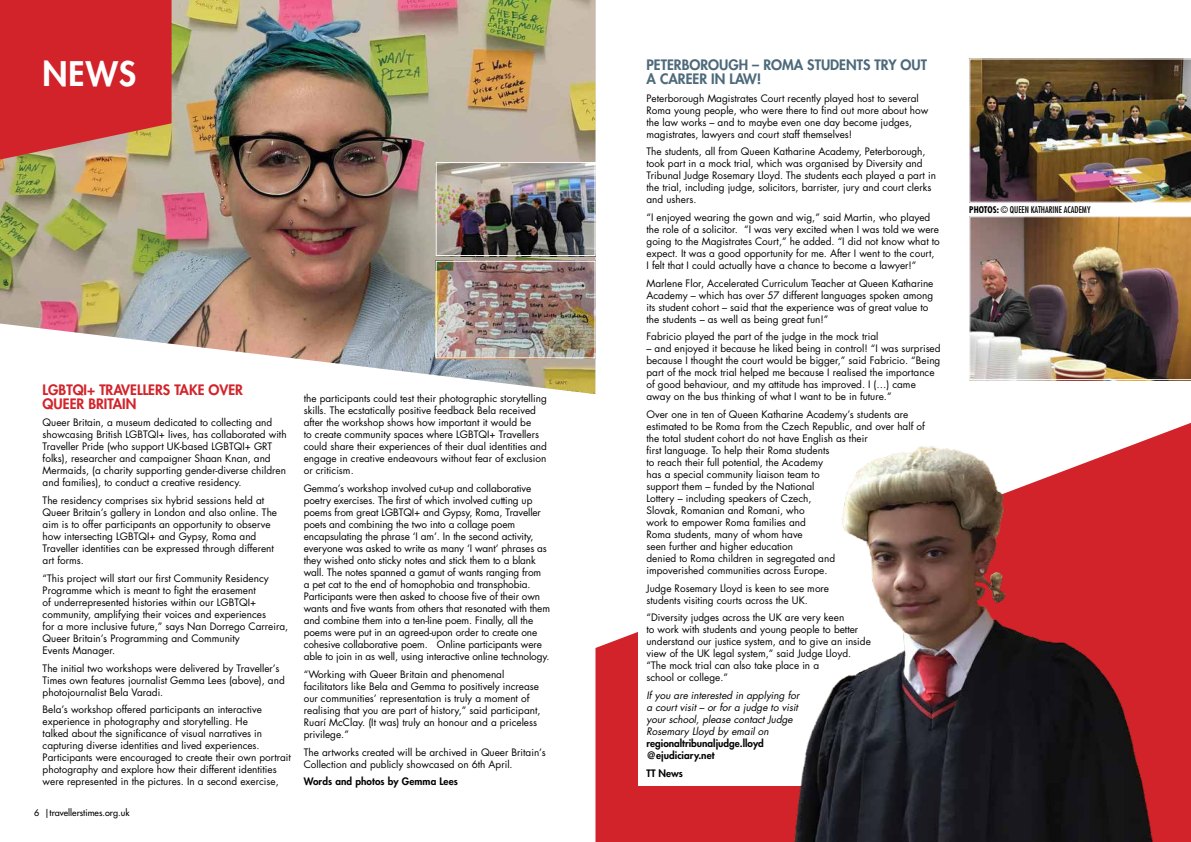
<style>
.page{position:relative;width:1191px;height:842px;background:#fff}
.page>*{position:absolute;margin:0;border:0;box-sizing:border-box;transform-origin:0 0}
.t1{font:800 33px "Futura Std";color:#fff}
.t2{font:800 14px/14px "Futura Std";color:#4d697a}
.t3{font:800 14px/14px "Futura Std";color:#d2232a}
.t4{font:10px/12px "Futura Std";color:#000}
.t5{font:italic 10px/12px "Futura Std";color:#000}
.t6{font:800 10px/12px "Futura Std";color:#000}
.t7{font:condensed 9px "Futura Std";color:#000}
.t8{font:500 9px "Futura Std";color:#000}
.s1{font-weight:700}
</style>
<div class="page">
<img style="left:0;top:0;width:595px;height:323px">
<svg style="left:0;top:323px;width:1191px;height:100px"></svg>
<img style="left:969px;top:58px;width:222px;height:145px">
<svg style="left:595px;top:423px;width:596px;height:419px;fill:#d2232a"></svg>
<img style="left:969px;top:216px;width:222px;height:164px">
<div style="left:638px;top:50px;width:313px;height:735px;background:#fff"></div>
<img style="left:779px;top:421px;width:390px;height:421px">
<img style="left:437px;top:164px;width:156px;height:90px">
<div style="left:435px;top:162px;width:160px;height:94px;border:1px solid #fff"></div>
<img style="left:437px;top:263px;width:156px;height:93px">
<div style="left:435px;top:261px;width:160px;height:97px;border:1px solid #fff"></div>
<svg style="left:0;top:0;width:171px;height:160px;background:#cf3333"></svg>
<h1 class="t1" style="left:43px;top:53px;width:95px">NEWS</h1>
<h2 class="t3" style="left:43px;top:383px;width:202px">LGBTQI+ TRAVELLERS TAKE OVER<br>QUEER BRITAIN</h2>
<p class="t4" style="left:43px;top:417px;width:245px">Queer Britain, a museum dedicated to collecting and showcasing British LGBTQI+ lives, has collaborated with Traveller Pride (who support UK-based LGBTQI+ GRT folks), researcher and campaigner Shaan Knan, and Mermaids, (a charity supporting gender-diverse children and families), to conduct a creative residency.</p>
<p class="t4" style="left:43px;top:495px;width:236px">The residency comprises six hybrid sessions held at Queer Britain’s gallery in London and also online. The aim is to offer participants an opportunity to observe how intersecting LGBTQI+ and Gypsy, Roma and Traveller identities can be expressed through different art forms.</p>
<p class="t4" style="left:43px;top:572px;width:247px">“This project will start our first Community Residency Programme which is meant to fight the erasement<br>of underrepresented histories within our LGBTQI+ community, amplifying their voices and experiences<br>for a more inclusive future,” says Nan Dorrego Carreira, Queer Britain’s Programming and Community<br>Events Manager.</p>
<p class="t4" style="left:43px;top:662px;width:244px">The initial two workshops were delivered by Traveller’s<br>Times own features journalist Gemma Lees (above), and photojournalist Bela Varadi.</p>
<p class="t4" style="left:43px;top:704px;width:250px">Bela’s workshop offered participants an interactive experience in photography and storytelling. He<br>talked about the significance of visual narratives in capturing diverse identities and lived experiences.<br>Participants were encouraged to create their own portrait photography and explore how their different identities were represented in the pictures. In a second exercise,</p>
<p class="t8" style="left:34px;top:807px;width:97px">6 |travellerstimes.org.uk</p>
<p class="t4" style="left:304px;top:393px;width:245px">the participants could test their photographic storytelling skills. The ecstatically positive feedback Bela received after the workshop shows how important it would be<br>to create community spaces where LGBTQI+ Travellers could share their experiences of their dual identities and engage in creative endeavours without fear of exclusion or criticism.</p>
<p class="t4" style="left:304px;top:483px;width:248px">Gemma’s workshop involved cut-up and collaborative poetry exercises. The first of which involved cutting up poems from great LGBTQI+ and Gypsy, Roma, Traveller poets and combining the two into a collage poem encapsulating the phrase ‘I am’. In the second activity, everyone was asked to write as many ‘I want’ phrases as they wished onto sticky notes and stick them to a blank wall. The notes spanned a gamut of wants ranging from<br>a pet cat to the end of homophobia and transphobia.<br>Participants were then asked to choose five of their own wants and five wants from others that resonated with them and combine them into a ten-line poem. Finally, all the poems were put in an agreed-upon order to create one cohesive collaborative poem. Online participants were able to join in as well, using interactive online technology.</p>
<p class="t4" style="left:304px;top:668px;width:238px">“Working with Queer Britain and phenomenal facilitators like Bela and Gemma to positively increase our communities’ representation is truly a moment of realising that you are part of history,” said participant, Ruarí McClay. (It was) truly an honour and a priceless privilege.”</p>
<p class="t4" style="left:304px;top:746px;width:243px">The artworks created will be archived in Queer Britain’s<br>Collection and publicly showcased on 6th April.</p>
<p class="t6" style="left:304px;top:775px;width:156px">Words and photos by Gemma Lees</p>
<h2 class="t2" style="left:646px;top:58px;width:282px">PETERBOROUGH – ROMA STUDENTS TRY OUT<br>A CAREER IN LAW!</h2>
<p class="t4" style="left:646px;top:92px;width:283px">Peterborough Magistrates Court recently played host to several Roma young people, who were there to find out more about how the law works – and to maybe even one day become judges, magistrates, lawyers and court staff themselves!</p>
<p class="t4" style="left:646px;top:146px;width:291px">The students, all from Queen Katharine Academy, Peterborough, took part in a mock trial, which was organised by Diversity and Tribunal Judge Rosemary Lloyd. The students each played a part in the trial, including judge, solicitors, barrister, jury and court clerks and ushers.</p>
<p class="t4" style="left:646px;top:211px;width:295px">“I enjoyed wearing the gown and wig,” said Martin, who played the role of a solicitor. “I was very excited when I was told we were going to the Magistrates Court,” he added. “I did not know what to expect. It was a good opportunity for me. After I went to the court,<br>I felt that I could actually have a chance to become a lawyer!”</p>
<p class="t4" style="left:646px;top:277px;width:288px">Marlene Flor, Accelerated Curriculum Teacher at Queen Katharine Academy – which has over 57 different languages spoken among its student cohort – said that the experience was of great value to the students – as well as being great fun!”</p>
<p class="t4" style="left:646px;top:331px;width:233px">Fabricio played the part of the judge in the mock trial</p>
<p class="t4" style="left:646px;top:343px;width:295px">– and enjoyed it because he liked being in control! “I was surprised because I thought the court would be bigger,” said Fabricio. “Being part of the mock trial helped me because I realised the importance of good behaviour, and my attitude has improved. I (…) came away on the bus thinking of what I want to be in future.”</p>
<p class="t4" style="left:646px;top:408px;width:280px">Over one in ten of Queen Katharine Academy’s students are estimated to be Roma from the Czech Republic, and over half of the total student cohort do not have English as their<br>first language. To help their Roma students<br>to reach their full potential, the Academy<br>has a special community liaison team to<br>support them – funded by the National<br>Lottery – including speakers of Czech,<br>Slovak, Romanian and Romani, who<br>work to empower Roma families and<br>Roma students, many of whom have<br>seen further and higher education<br>denied to Roma children in segregated and<br>impoverished communities across Europe.</p>
<p class="t4" style="left:646px;top:582px;width:184px">Judge Rosemary Lloyd is keen to see more students visiting courts across the UK.</p>
<p class="t4" style="left:646px;top:612px;width:226px">“Diversity judges across the UK are very keen<br>to work with students and young people to better understand our justice system, and to give an inside view of the UK legal system,” said Judge Lloyd. “The mock trial can also take place in a<br>school or college.”</p>
<p class="t5" style="left:646px;top:689px;width:154px">If you are interested in applying for a court visit – or for a judge to visit your school, please contact Judge Rosemary Lloyd by email on</p>
<p class="t6" style="left:646px;top:737px;width:119px">regionaltribunaljudge.lloyd @ejudiciary.net</p>
<p class="t6" style="left:646px;top:767px;width:38px">TT News</p>
<p class="t7" style="left:969px;top:204px;width:123px"><span class="s1">PHOTOS:</span> © QUEEN KATHARINE ACADEMY</p>
</div>
